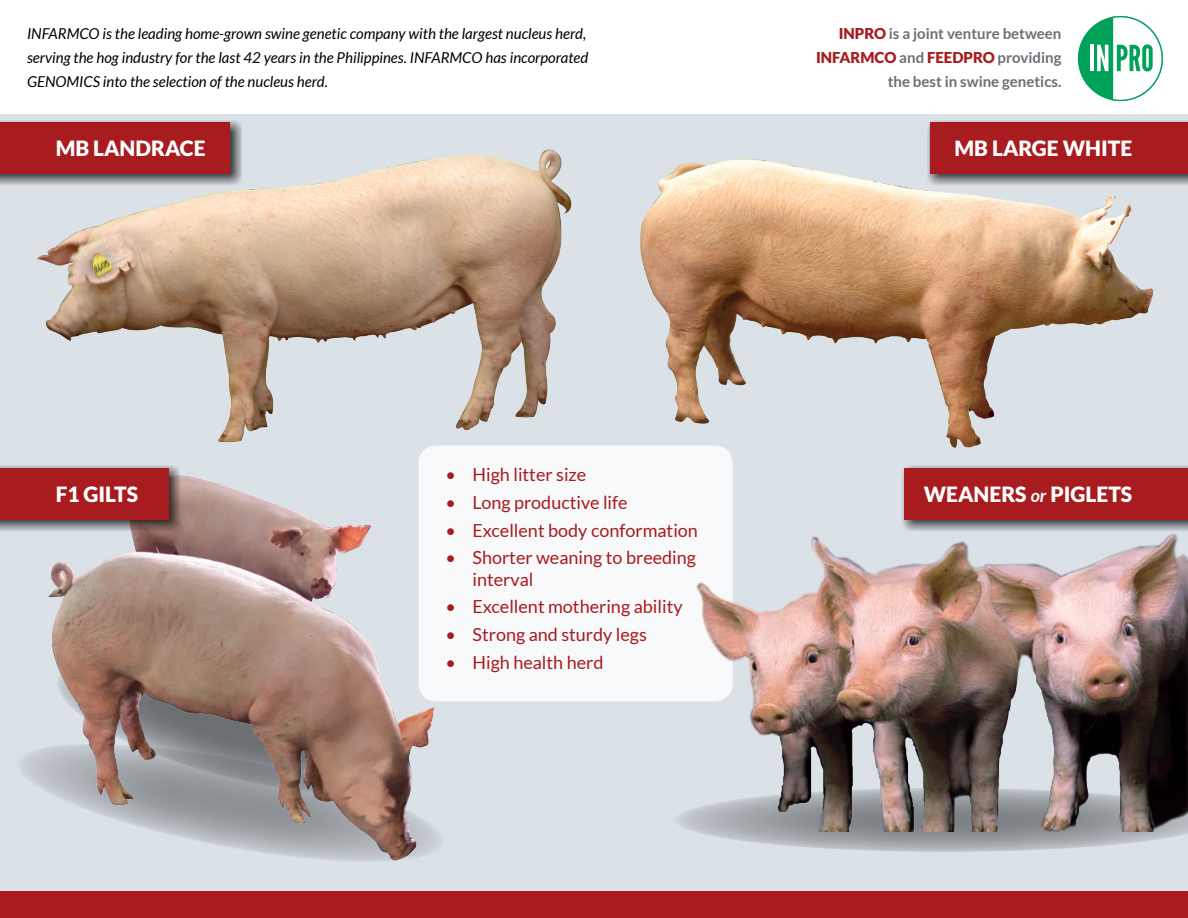
<style>
.page{position:relative;width:1188px;height:918px;background:#fff}
.page>*{position:absolute;margin:0;border:0;box-sizing:border-box;transform-origin:0 0}
.t1{font:900 21px "Lato";color:#fff}
.t2{font:18px/21px "Lato";color:#a81b1f}
.t3{font:italic 15px/24px "Lato";color:#000}
.t4{font:700 15px/24px "Lato";color:#6d6e76;text-align:right}
.s1{font-weight:900;color:#a81b1f}
.s2{font-weight:700;font-style:italic;font-size:18px}
</style>
<div class="page">
<div style="left:0;top:113px;width:1188px;height:780px;background:#dae1e7"></div>
<svg style="left:677px;top:814px;width:511px;height:38px"></svg>
<div style="left:418px;top:446px;width:315px;height:255px;background:#f7f9fa;border-radius:18px"></div>
<div style="left:0;top:891px;width:1188px;height:27px;background:#a81b1f"></div>
<div style="left:1078px;top:16px;width:85px;height:85px;background:#00a259;border-radius:50%"></div>
<hr style="left:1090px;top:45px;width:4px;height:26px;background:#fff">
<svg style="left:1097px;top:16px;width:66px;height:85px"></svg>
<img style="left:37px;top:149px;width:557px;height:306px">
<svg style="left:0;top:120px;width:242px;height:66px;background:#969397"></svg>
<div style="left:0;top:122px;width:230px;height:51px;background:#a81b1f"></div>
<img style="left:683px;top:533px;width:505px;height:299px">
<img style="left:594px;top:159px;width:559px;height:304px">
<svg style="left:927px;top:120px;width:261px;height:66px"></svg>
<div style="left:930px;top:122px;width:258px;height:51px;background:#a81b1f"></div>
<svg style="left:902px;top:465px;width:286px;height:66px;background:#999599"></svg>
<div style="left:904px;top:468px;width:284px;height:51px;background:#a81b1f"></div>
<img style="left:21px;top:456px;width:471px;height:405px">
<svg style="left:0;top:465px;width:181px;height:66px;background:#8e8081"></svg>
<div style="left:0;top:468px;width:168px;height:51px;background:#a81b1f"></div>
<p class="t3" style="left:27px;top:22px;width:563px">INFARMCO is the leading home-grown swine genetic company with the largest nucleus herd, serving the hog industry for the last 42 years in the Philippines. INFARMCO has incorporated<br>GENOMICS into the selection of the nucleus herd.</p>
<h1 class="t1" style="left:56px;top:136px;width:151px">MB LANDRACE</h1>
<p class="t4" style="left:816px;top:21px;width:247px"><span class="s1">INPRO</span> is a joint venture between<br><span class="s1">INFARMCO</span> and <span class="s1">FEEDPRO</span> providing the best in swine genetics.</p>
<h1 class="t1" style="left:955px;top:136px;width:179px">MB LARGE WHITE</h1>
<p class="t2" style="left:446px;top:464px;width:142px">• High litter size</p>
<p class="t2" style="left:446px;top:492px;width:184px">• Long productive life</p>
<p class="t2" style="left:446px;top:520px;width:254px">• Excellent body conformation</p>
<p class="t2" style="left:472px;top:547px;width:225px;text-indent:-27px">• Shorter weaning to breeding interval</p>
<p class="t2" style="left:446px;top:596px;width:239px">• Excellent mothering ability</p>
<p class="t2" style="left:446px;top:624px;width:203px">• Strong and sturdy legs</p>
<p class="t2" style="left:446px;top:652px;width:160px">• High health herd</p>
<h1 class="t1" style="left:56px;top:482px;width:84px">F1 GILTS</h1>
<h1 class="t1" style="left:924px;top:482px;width:210px">WEANERS <span class="s2">or</span> PIGLETS</h1>
</div>
